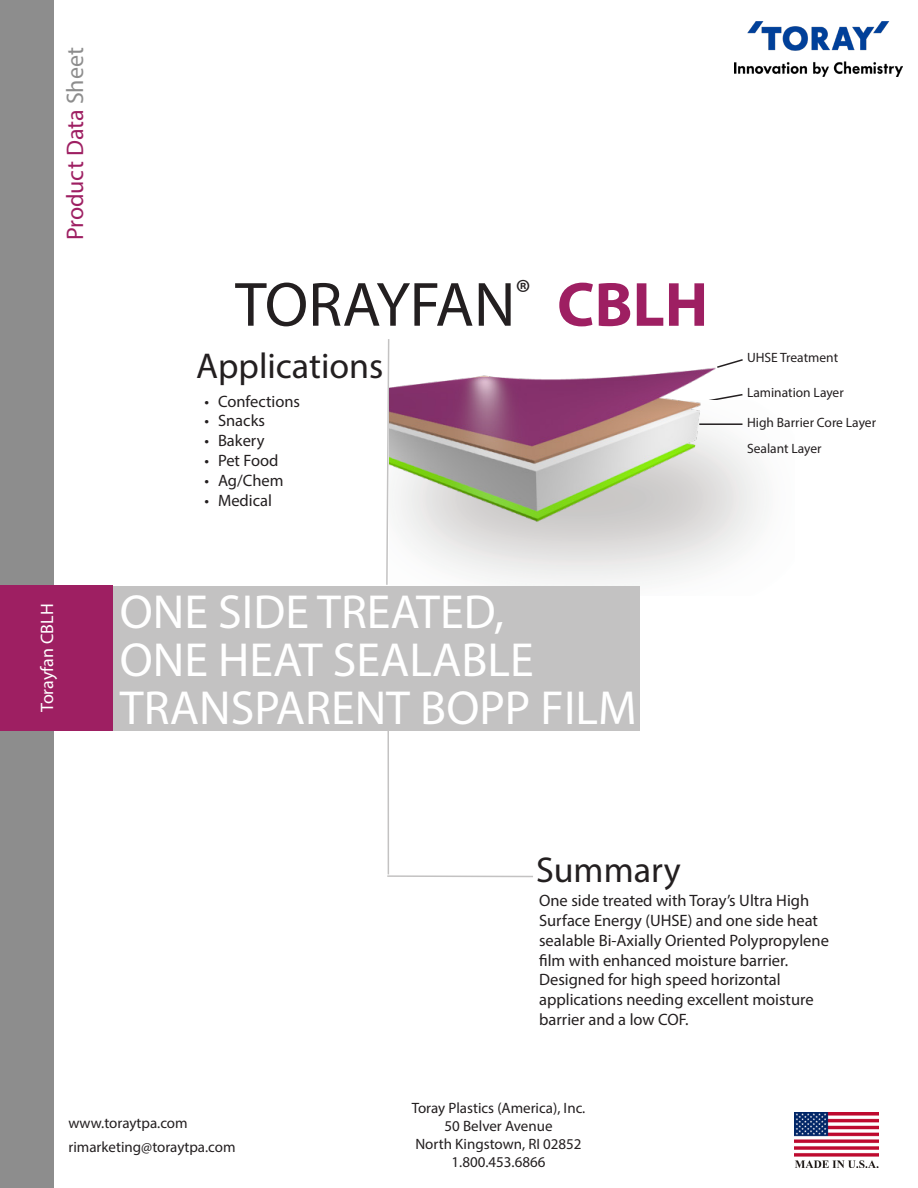
<style>
.page{position:relative;width:918px;height:1188px;background:#fff}
.page>*{position:absolute;margin:0;border:0;box-sizing:border-box;transform-origin:0 0}
.t1{font:63px "Myriad Pro";letter-spacing:-.005em;color:#231f20}
.t2{font:48px/48px "Myriad Pro";color:#fff}
.t3{font:36px "Myriad Pro";color:#231f20}
.t4{font:24px "Myriad Pro";color:#9e1f62}
.t5{font:18px "Myriad Pro";color:#fff}
.t6{font:16.5px/19.8px "Myriad Pro";color:#231f20}
.t7{font:15px/18px "Myriad Pro";color:#231f20;text-align:center}
.t8{font:13.5px "Myriad Pro";color:#231f20}
.s1{color:#8d8d8d}
.s2{font-weight:700;color:#9e1f62}
</style>
<div class="page">
<svg style="left:386px;top:339px;width:3px;height:246px"></svg>
<hr style="left:387px;top:703px;width:2px;height:171px;background:#c3c2c2">
<hr style="left:387px;top:875px;width:146px;height:2px;background:#c3c2c2">
<div style="left:0;top:0;width:54px;height:1188px;background:#8d8d8d"></div>
<img style="left:735px;top:22px;width:168px;height:54px">
<div style="left:113px;top:586px;width:527px;height:145px;background:#c3c2c2"></div>
<img style="left:794px;top:1112px;width:84px;height:56px">
<div style="left:0;top:585px;width:112px;height:146px;background:#9e1f62"></div>
<img style="left:389px;top:339px;width:358px;height:257px">
<hr style="left:699px;top:423px;width:44px;height:2px;background:#231f20">
<h3 class="t4" style="left:60px;top:240px;width:195px;rotate:-90deg">Product Data <span class="s1">Sheet</span></h3>
<p class="t5" style="left:36px;top:712px;width:110px;rotate:-90deg">Torayfan CBLH</p>
<p class="t5" style="left:36px;top:710px;width:105px;rotate:-90deg">Torayfan Type</p>
<p class="t1" style="left:235px;top:266px;width:475px">TORAYFAN<sup>®</sup> <span class="s2">CBLH</span></p>
<h3 class="t3" style="left:196px;top:344px;width:189px">Applications</h3>
<p class="t6" style="left:205px;top:391px;width:97px">• Confections</p>
<p class="t6" style="left:205px;top:411px;width:62px">• Snacks</p>
<p class="t6" style="left:205px;top:431px;width:61px">• Bakery</p>
<p class="t6" style="left:205px;top:450px;width:76px">• Pet Food</p>
<p class="t6" style="left:205px;top:470px;width:81px">• Ag/Chem</p>
<p class="t6" style="left:205px;top:490px;width:69px">• Medical</p>
<p class="t2" style="left:120px;top:587px;width:416px">ONE SIDE TREATED,<br>ONE HEAT SEALABLE</p>
<p class="t2" style="left:120px;top:683px;width:518px">TRANSPARENT BOPP FILM</p>
<p class="t8" style="left:747px;top:349px;width:93px">UHSE Treatment</p>
<p class="t8" style="left:747px;top:384px;width:98px">Lamination Layer</p>
<p class="t8" style="left:747px;top:414px;width:131px">High Barrier Core Layer</p>
<p class="t8" style="left:747px;top:440px;width:76px">Sealant Layer</p>
<p class="t7" style="left:68px;top:1111px;width:169px;line-height:24.2px;text-align:left">www.toraytpa.com rimarketing@toraytpa.com</p>
<h3 class="t3" style="left:536px;top:848px;width:146px">Summary</h3>
<p class="t6" style="left:539px;top:890px;width:291px">One side treated with Toray’s Ultra High Surface Energy (UHSE) and one side heat sealable Bi-Axially Oriented Polypropylene film with enhanced moisture barrier.<br>Designed for high speed horizontal applications needing excellent moisture barrier and a low COF.</p>
<p class="t7" style="left:412px;top:1099px;width:175px">Toray Plastics (America), Inc.<br>50 Belver Avenue<br>North Kingstown, RI 02852<br>1.800.453.6866</p>
</div>
